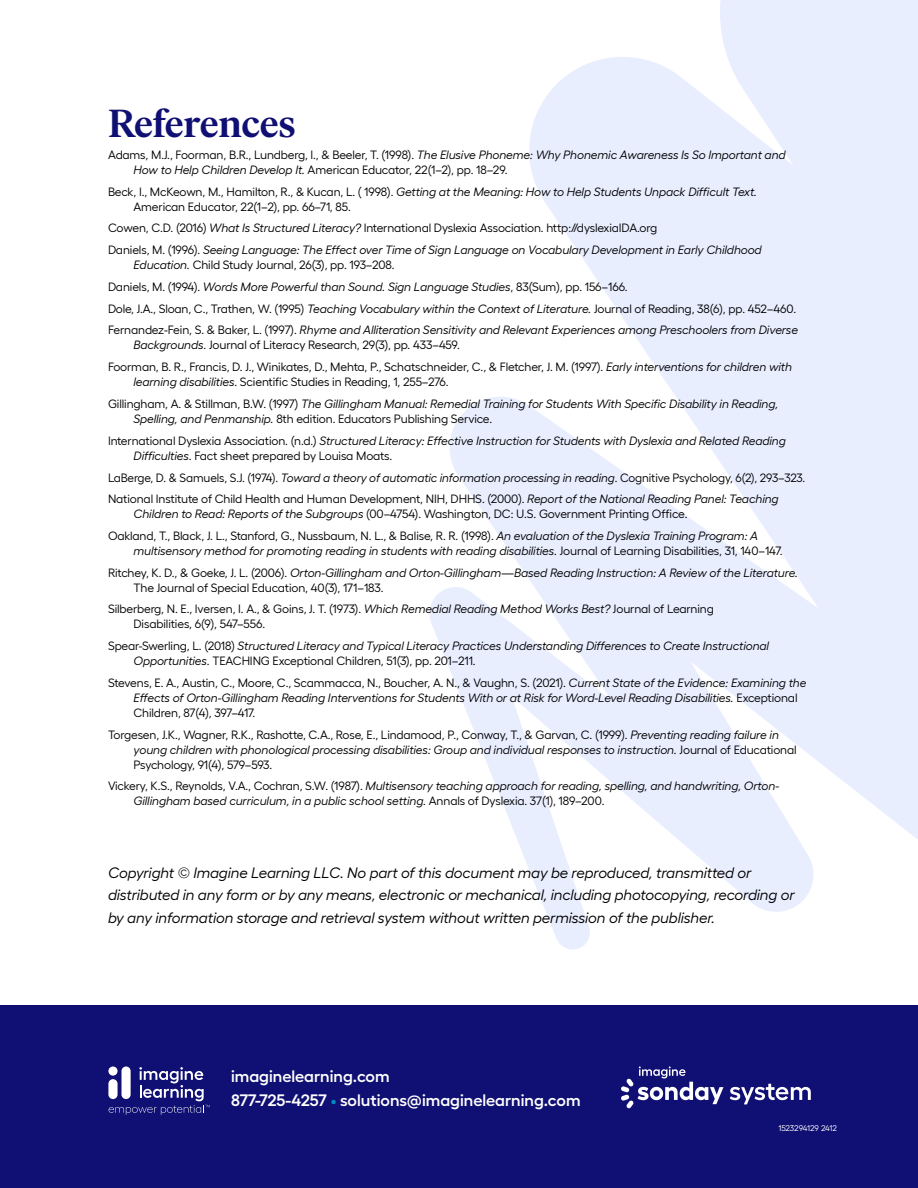
<style>
.page{position:relative;width:918px;height:1188px;background:#fff}
.page>*{position:absolute;margin:0;border:0;box-sizing:border-box;transform-origin:0 0}
.t1{font:600 39px "Ivar Headline";letter-spacing:-.005em;color:#100f73}
.t2{font:600 16.5px/24px "Hellix";color:#fff}
.t3{font:italic 15px/22.5px "Hellix";letter-spacing:-.01em;color:#000}
.t4{font:italic 12px/21.8px "Hellix";letter-spacing:-.01em;color:#000}
.t5{font:12px/21.8px "Hellix";letter-spacing:-.01em;color:#000}
.t6{font:8.25px "Hellix";letter-spacing:-.015em;color:#fff}
.s1{font-style:italic}
.s2{font-style:normal}
.s3{color:#008dc0}
</style>
<div class="page">
<svg style="left:429px;top:0;width:489px;height:950px;fill:#e9eeff"></svg>
<div style="left:0;top:1005px;width:918px;height:183px;background:#100f73"></div>
<svg style="left:108px;top:1079px;width:10px;height:20px"></svg>
<svg style="left:109px;top:1067px;width:101px;height:48px"></svg>
<svg style="left:730px;top:1084px;width:81px;height:20px"></svg>
<svg style="left:621px;top:1066px;width:103px;height:42px"></svg>
<h1 class="t1" style="left:108px;top:101px;width:189px">References</h1>
<p class="t5" style="left:134px;top:146px;width:654px;line-height:15px;text-indent:-26px">Adams, M.J., Foorman, B.R., Lundberg, I., &amp; Beeler, T. (1998). <span class="s1">The Elusive Phoneme: Why Phonemic Awareness Is So Important and<br>How to Help Children Develop It.</span> American Educator, 22(1–2), pp. 18–29.</p>
<p class="t5" style="left:134px;top:183px;width:625px;line-height:15px;text-indent:-26px">Beck, I., McKeown, M., Hamilton, R., &amp; Kucan, L. ( 1998). <span class="s1">Getting at the Meaning: How to Help Students Unpack Difficult Text.<br></span>American Educator, 22(1–2), pp. 66–71, 85.</p>
<p class="t4" style="left:108px;top:216px;width:655px"><span class="s2">Cowen, C.D. (2016)</span> What Is Structured Literacy? <span class="s2">International Dyslexia Association. http://dyslexiaIDA.org<br>Daniels, M. (1996).</span> Seeing Language: The Effect over Time of Sign Language on Vocabulary Development in Early Childhood</p>
<p class="t4" style="left:108px;top:253px;width:692px;text-indent:26px">Education. <span class="s2">Child Study Journal, 26(3), pp. 193–208.<br>Daniels, M. (1994).</span> Words More Powerful than Sound. Sign Language Studies<span class="s2">, 83(Sum), pp. 156–166.<br>Dole, J.A., Sloan, C., Trathen, W. (1995)</span> Teaching Vocabulary within the Context of Literature. <span class="s2">Journal of Reading, 38(6), pp. 452–460.<br>Fernandez-Fein, S. &amp; Baker, L. (1997).</span> Rhyme and Alliteration Sensitivity and Relevant Experiences among Preschoolers from Diverse</p>
<p class="t5" style="left:108px;top:333px;width:686px;text-indent:26px"><span class="s1">Backgrounds</span>. Journal of Literacy Research, 29(3), pp. 433–459.<br>Foorman, B. R., Francis, D. J., Winikates, D., Mehta, P., Schatschneider, C., &amp; Fletcher, J. M. (1997). <span class="s1">Early interventions for children with</span></p>
<p class="t4" style="left:108px;top:370px;width:672px;text-indent:26px">learning disabilities<span class="s2">. Scientific Studies in Reading, 1, 255–276.<br>Gillingham, A. &amp; Stillman, B.W. (1997)</span> The Gillingham Manual: Remedial Training for Students With Specific Disability in Reading,</p>
<p class="t4" style="left:108px;top:407px;width:679px;text-indent:26px">Spelling, and Penmanship. <span class="s2">8th edition. Educators Publishing Service.<br>International Dyslexia Association. (n.d.)</span> Structured Literacy: Effective Instruction for Students with Dyslexia and Related Reading</p>
<p class="t5" style="left:108px;top:443px;width:699px;text-indent:26px"><span class="s1">Difficulties</span>. Fact sheet prepared by Louisa Moats.<br>LaBerge, D. &amp; Samuels, S.J. (1974). <span class="s1">Toward a theory of automatic information processing in reading</span>. Cognitive Psychology, 6(2), 293–323.<br>National Institute of Child Health and Human Development, NIH, DHHS. (2000). <span class="s1">Report of the National Reading Panel: Teaching</span></p>
<p class="t5" style="left:108px;top:502px;width:652px;text-indent:26px"><span class="s1">Children to Read: Reports of the Subgroups</span> (00–4754). Washington, DC: U.S. Government Printing Office.<br>Oakland, T., Black, J. L., Stanford, G., Nussbaum, N. L., &amp; Balise, R. R. (1998). <span class="s1">An evaluation of the Dyslexia Training Program: A</span></p>
<p class="t4" style="left:108px;top:539px;width:692px;text-indent:26px">multisensory method for promoting reading in students with reading disabilities. <span class="s2">Journal of Learning Disabilities, 31, 140–147.<br>Ritchey, K. D., &amp; Goeke, J. L. (2006).</span> Orton-Gillingham and Orton-Gillingham—Based Reading Instruction: A Review of the Literature.</p>
<p class="t5" style="left:108px;top:575px;width:607px;text-indent:26px">The Journal of Special Education, 40(3), 171–183.<br>Silberberg, N. E., Iversen, I. A., &amp; Goins, J. T. (1973). <span class="s1">Which Remedial Reading Method Works Best?</span> Journal of Learning</p>
<p class="t4" style="left:108px;top:612px;width:663px;text-indent:26px"><span class="s2">Disabilities, 6(9), 547–556.<br>Spear-Swerling, L. (2018)</span> Structured Literacy and Typical Literacy Practices Understanding Differences to Create Instructional</p>
<p class="t5" style="left:108px;top:649px;width:700px;text-indent:26px"><span class="s1">Opportunities</span>. TEACHING Exceptional Children, 51(3), pp. 201–211.<br>Stevens, E. A., Austin, C., Moore, C., Scammacca, N., Boucher, A. N., &amp; Vaughn, S. (2021). <span class="s1">Current State of the Evidence: Examining the</span></p>
<p class="t4" style="left:134px;top:689px;width:666px;line-height:15px">Effects of Orton-Gillingham Reading Interventions for Students With or at Risk for Word-Level Reading Disabilities. <span class="s2">Exceptional<br>Children, 87(4), 397–417.</span></p>
<p class="t5" style="left:134px;top:726px;width:665px;line-height:15px;text-indent:-26px">Torgesen, J.K., Wagner, R.K., Rashotte, C.A., Rose, E., Lindamood, P., Conway, T., &amp; Garvan, C. (1999). <span class="s1">Preventing reading failure in young children with phonological processing disabilities: Group and individual responses to instruction.</span> Journal of Educational<br>Psychology, 91(4), 579–593.</p>
<p class="t4" style="left:134px;top:778px;width:647px;line-height:15px;text-indent:-26px"><span class="s2">Vickery, K.S., Reynolds, V.A., Cochran, S.W. (1987).</span> Multisensory teaching approach for reading, spelling, and handwriting, Orton-<br>Gillingham based curriculum, in a public school setting. <span class="s2">Annals of Dyslexia. 37(1), 189–200.</span></p>
<p class="t3" style="left:108px;top:859px;width:688px">Copyright © Imagine Learning LLC. No part of this document may be reproduced, transmitted or distributed in any form or by any means, electronic or mechanical, including photocopying, recording or by any information storage and retrieval system without written permission of the publisher.</p>
<h2 class="t2" style="left:231px;top:1063px;width:351px">imaginelearning.com<br>877-725-4257 <span class="s3">•</span> solutions@imaginelearning.com</h2>
<p class="t6" style="left:778px;top:1122px;width:60px">1523294129 2412</p>
</div>
